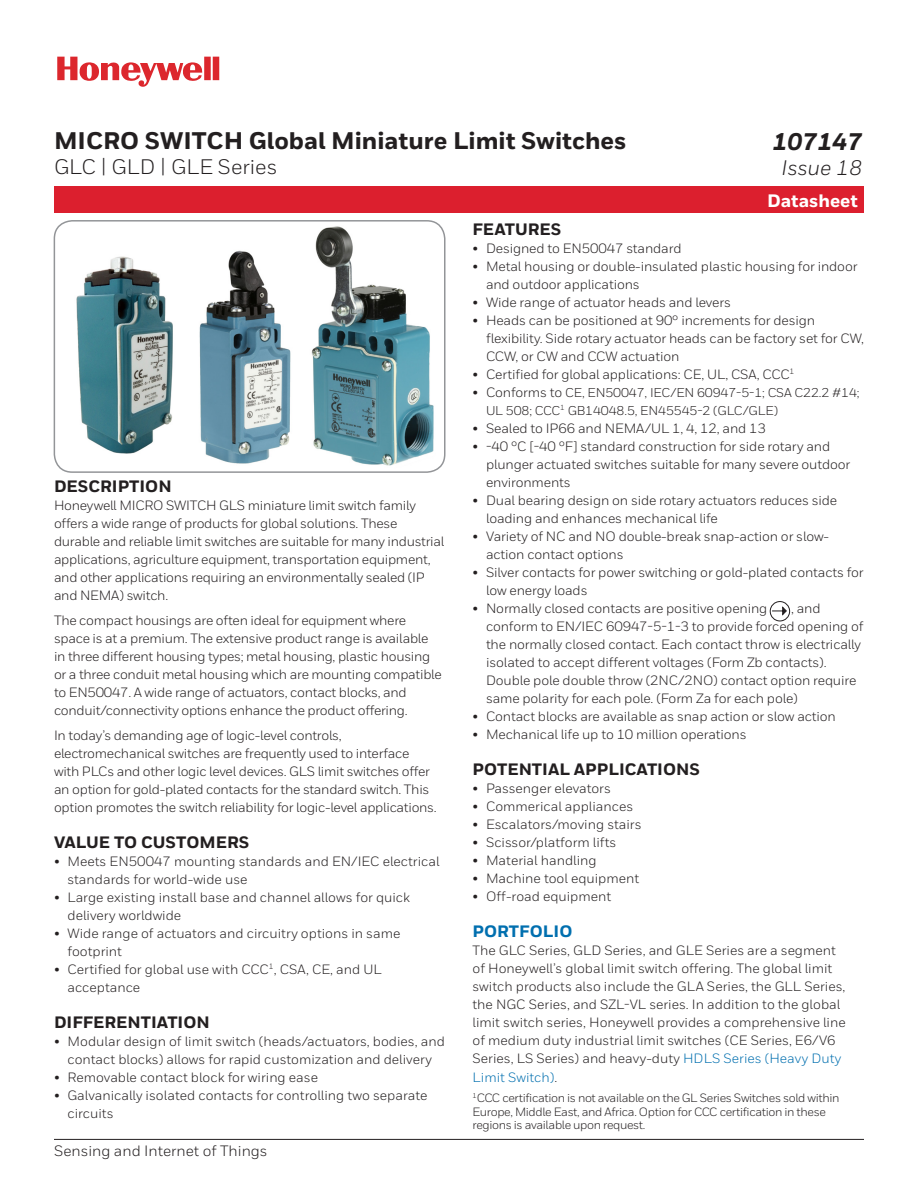
<style>
.page{position:relative;width:918px;height:1188px;background:#fff}
.page>*{position:absolute;margin:0;border:0;box-sizing:border-box;transform-origin:0 0}
.t1{font:800 24px "Honeywell Sans";color:#231f20}
.t2{font:italic 800 24px "Honeywell Sans";color:#231f20}
.t3{font:21px "Honeywell Sans";color:#231f20}
.t4{font:italic 21px "Honeywell Sans";color:#231f20}
.t5{font:800 18px "Honeywell Sans";color:#fff}
.subhead_-_caps_-_11{font:800 16.5px "Honeywell Sans";color:#231f20}
.t6{font:800 16.5px "Honeywell Sans";color:#006faf}
.t7{font:15px "Honeywell Sans";color:#231f20}
.text_bullets_-_first{font:13.5px/18px "Honeywell Sans";letter-spacing:-.01em;color:#231f20}
.PS_Body_Copy{font:13.5px/18px "Honeywell Sans";letter-spacing:-.02em;color:#231f20}
.text_bullets_-_first-2{font:13.5px "Honeywell Sans";color:#006faf}
.text_bullets_-_first-3{font:12.75px/18px "Honeywell Sans";letter-spacing:-.01em;color:#231f20}
.t8{font:12px/13.5px "Honeywell Sans";letter-spacing:-.03em;color:#231f20}
.s1{font-size:13.5px}
.s2{color:#006faf}
.s3{color:#231f20}
</style>
<div class="page">
<div style="left:54px;top:220px;width:392px;height:253px;border:2px solid #939598;border-radius:18px"></div>
<div style="left:54px;top:186px;width:810px;height:27px;background:#dc1f2e"></div>
<hr style="left:54px;top:1139px;width:810px;height:1px;background:#231f20">
<div style="left:770px;top:601px;width:20px;height:20px;border:1px solid #231f20;border-radius:50%"></div>
<svg style="left:772px;top:606px;width:15px;height:10px"></svg>
<img style="left:199px;top:250px;width:92px;height:214px">
<img style="left:311px;top:226px;width:123px;height:240px">
<img style="left:76px;top:256px;width:97px;height:198px">
<svg style="left:57px;top:57px;width:162px;height:30px"></svg>
<p class="t1" style="left:54px;top:126px;width:574px">MICRO SWITCH Global Miniature Limit Switches</p>
<p class="t3" style="left:54px;top:155px;width:225px">GLC | GLD | GLE Series</p>
<p class="t2" style="left:772px;top:127px;width:91px">107147</p>
<p class="t4" style="left:782px;top:155px;width:82px">Issue 18</p>
<p class="t5" style="left:767px;top:190px;width:92px">Datasheet</p>
<p class="subhead_-_caps_-_11" style="left:54px;top:477px;width:119px">DESCRIPTION</p>
<p class="PS_Body_Copy" style="left:54px;top:497px;width:392px">Honeywell MICRO SWITCH GLS miniature limit switch family offers a wide range of products for global solutions. These durable and reliable limit switches are suitable for many industrial applications, agriculture equipment, transportation equipment, and other applications requiring an environmentally sealed (IP and NEMA) switch.</p>
<p class="PS_Body_Copy" style="left:54px;top:612px;width:389px">The compact housings are often ideal for equipment where space is at a premium. The extensive product range is available in three different housing types; metal housing, plastic housing or a three conduit metal housing which are mounting compatible to EN50047. A wide range of actuators, contact blocks, and conduit/connectivity options enhance the product offering.</p>
<p class="text_bullets_-_first" style="left:54px;top:726px;width:384px">In today’s demanding age of logic-level controls, electromechanical switches are frequently used to interface with PLCs and other logic level devices. GLS limit switches offer an option for gold-plated contacts for the standard switch. This option promotes the switch reliability for logic-level applications.</p>
<p class="subhead_-_caps_-_11" style="left:54px;top:832px;width:197px">VALUE TO CUSTOMERS</p>
<p class="text_bullets_-_first" style="left:68px;top:852px;width:374px;text-indent:-14px">• Meets EN50047 mounting standards and EN/IEC electrical standards for world-wide use</p>
<p class="text_bullets_-_first" style="left:68px;top:888px;width:344px;text-indent:-14px">• Large existing install base and channel allows for quick delivery worldwide</p>
<p class="text_bullets_-_first" style="left:68px;top:924px;width:334px;text-indent:-14px">• Wide range of actuators and circuitry options in same footprint</p>
<p class="text_bullets_-_first" style="left:68px;top:960px;width:316px;text-indent:-14px">• Certified for global use with CCC<sup>1</sup>, CSA, CE, and UL acceptance</p>
<p class="subhead_-_caps_-_11" style="left:54px;top:1012px;width:157px">DIFFERENTIATION</p>
<p class="text_bullets_-_first" style="left:54px;top:1032px;width:392px;text-align:center">• Modular design of limit switch (heads/actuators, bodies, and contact blocks) allows for rapid customization and delivery</p>
<p class="text_bullets_-_first" style="left:54px;top:1068px;width:266px">• Removable contact block for wiring ease</p>
<p class="text_bullets_-_first" style="left:68px;top:1086px;width:362px;text-indent:-14px">• Galvanically isolated contacts for controlling two separate circuits</p>
<p class="t7" style="left:54px;top:1142px;width:215px">Sensing and Internet of Things</p>
<p class="subhead_-_caps_-_11" style="left:472px;top:219px;width:90px">FEATURES</p>
<p class="text_bullets_-_first" style="left:472px;top:239px;width:211px">• Designed to EN50047 standard</p>
<p class="text_bullets_-_first" style="left:486px;top:257px;width:373px;text-indent:-14px">• Metal housing or double-insulated plastic housing for indoor and outdoor applications</p>
<p class="text_bullets_-_first" style="left:472px;top:293px;width:260px">• Wide range of actuator heads and levers</p>
<p class="text_bullets_-_first" style="left:486px;top:311px;width:379px;text-indent:-14px">• Heads can be positioned at 90° increments for design flexibility. Side rotary actuator heads can be factory set for CW,<br>CCW, or CW and CCW actuation</p>
<p class="text_bullets_-_first" style="left:472px;top:365px;width:324px">• Certified for global applications: CE, UL, CSA, CCC<sup>1</sup></p>
<p class="text_bullets_-_first-3" style="left:486px;top:383px;width:375px;text-indent:-14px"><span class="s1">• Conforms to</span> CE, EN50047, IEC/EN 60947-5-1; CSA C22.2 #14;<br>UL 508; CCC<sup>1</sup> GB14048.5, EN45545-2 (GLC/GLE)</p>
<p class="text_bullets_-_first" style="left:472px;top:419px;width:295px">• Sealed to IP66 and NEMA/UL 1, 4, 12, and 13</p>
<p class="text_bullets_-_first" style="left:486px;top:437px;width:366px;text-indent:-14px">• -40 °C [-40 °F] standard construction for side rotary and plunger actuated switches suitable for many severe outdoor environments</p>
<p class="text_bullets_-_first" style="left:486px;top:491px;width:353px;text-indent:-14px">• Dual bearing design on side rotary actuators reduces side loading and enhances mechanical life</p>
<p class="text_bullets_-_first" style="left:486px;top:527px;width:345px;text-indent:-14px">• Variety of NC and NO double-break snap-action or slow&shy;action contact options</p>
<p class="text_bullets_-_first" style="left:486px;top:563px;width:379px;text-indent:-14px">• Silver contacts for power switching or gold-plated contacts for low energy loads</p>
<p class="text_bullets_-_first" style="left:472px;top:599px;width:296px">• Normally closed contacts are positive opening</p>
<p class="text_bullets_-_first" style="left:486px;top:599px;width:379px;text-indent:305px">, and conform to EN/IEC 60947-5-1-3 to provide forced opening of the normally closed contact. Each contact throw is electrically isolated to accept different voltages (Form Zb contacts).<br>Double pole double throw (2NC/2NO) contact option require same polarity for each pole. (Form Za for each pole)</p>
<p class="text_bullets_-_first" style="left:472px;top:707px;width:365px">• Contact blocks are available as snap action or slow action</p>
<p class="text_bullets_-_first" style="left:472px;top:725px;width:276px">• Mechanical life up to 10 million operations</p>
<p class="subhead_-_caps_-_11" style="left:472px;top:759px;width:229px">POTENTIAL APPLICATIONS</p>
<p class="text_bullets_-_first" style="left:472px;top:779px;width:140px">• Passenger elevators</p>
<p class="text_bullets_-_first" style="left:472px;top:797px;width:162px">• Commerical appliances</p>
<p class="text_bullets_-_first" style="left:472px;top:815px;width:171px">• Escalators/moving stairs</p>
<p class="text_bullets_-_first" style="left:472px;top:833px;width:145px">• Scissor/platform lifts</p>
<p class="text_bullets_-_first" style="left:472px;top:851px;width:126px">• Material handling</p>
<p class="text_bullets_-_first" style="left:472px;top:869px;width:168px">• Machine tool equipment</p>
<p class="text_bullets_-_first" style="left:472px;top:887px;width:140px">• Off-road equipment</p>
<p class="t6" style="left:472px;top:921px;width:101px">PORTFOLIO</p>
<p class="text_bullets_-_first" style="left:472px;top:941px;width:375px">The GLC Series, GLD Series, and GLE Series are a segment of Honeywell’s global limit switch offering. The global limit switch products also include the GLA Series, the GLL Series, the NGC Series, and SZL-VL series. In addition to the global limit switch series, Honeywell provides a comprehensive line of medium duty industrial limit switches (CE Series, E6/V6<br>Series, LS Series) and heavy-duty <span class="s2">HDLS Series (Heavy Duty</span></p>
<p class="text_bullets_-_first-2" style="left:472px;top:1069px;width:86px">Limit Switch)<span class="s3">.</span></p>
<p class="t8" style="left:472px;top:1091px;width:369px"><sup>1</sup>CCC certification is not available on the GL Series Switches sold within<br>Europe, Middle East, and Africa. Option for CCC certification in these regions is available upon request.</p>
</div>
